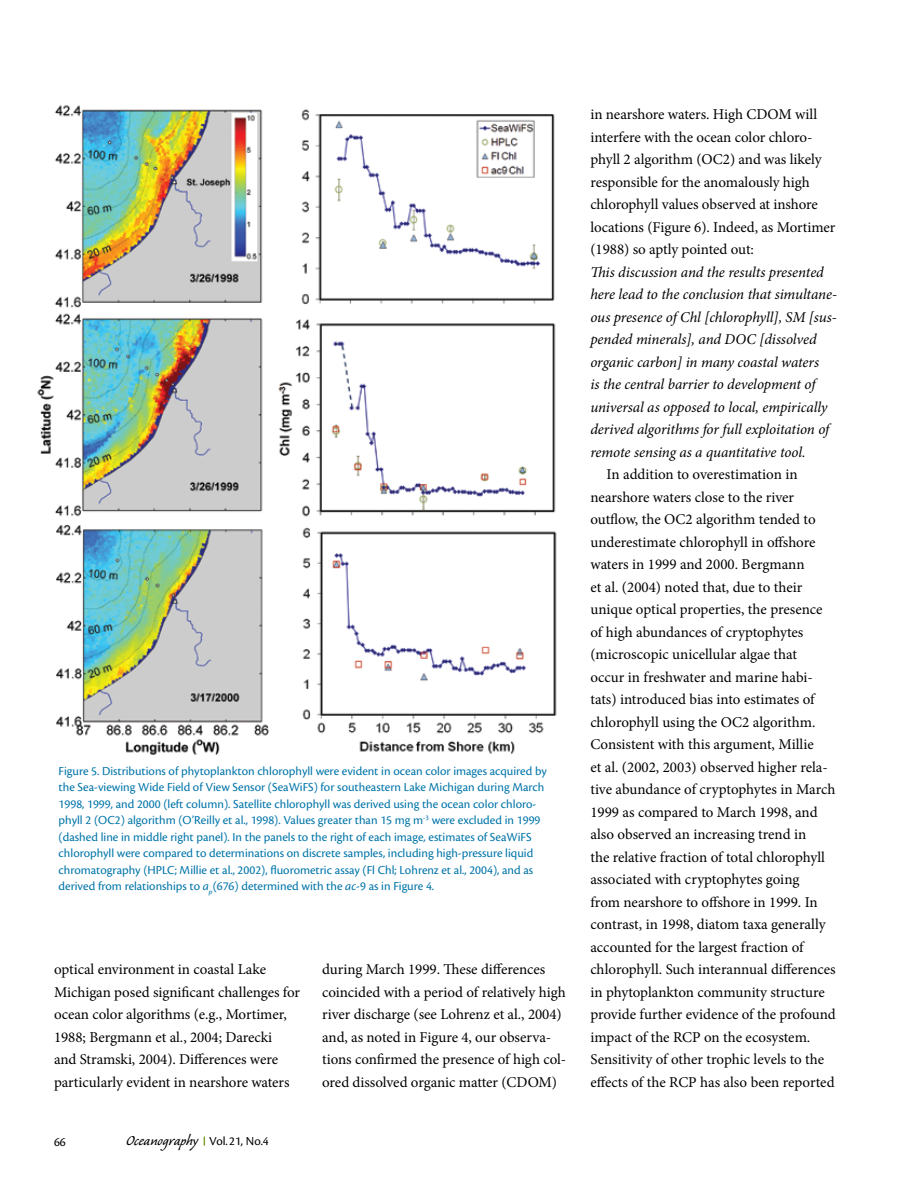
<style>
.page{position:relative;width:918px;height:1188px;background:#fff}
.page>*{position:absolute;margin:0;border:0;box-sizing:border-box;transform-origin:0 0}
.t1{font:18px "Caliban";color:#000}
.t2{font:15px/22.5px "Minion Pro";letter-spacing:-.005em;color:#000}
.t3{font:italic 15px/22.5px "Minion Pro";letter-spacing:-.01em;color:#000}
.t4{font:12.75px/16.5px "Cronos Pro";color:#0075a9}
.t5{font:12.75px "Cronos Pro";color:#000}
.s1{font-style:italic}
.s2{font-family:"Cronos Pro";font-size:12.75px}
</style>
<div class="page">
<img style="left:37px;top:105px;width:520px;height:650px">
<p class="t4" style="left:59px;top:762px;width:490px">Figure 5. Distributions of phytoplankton chlorophyll were evident in ocean color images acquired by the Sea-viewing Wide Field of View Sensor (SeaWiFS) for southeastern Lake Michigan during March 1998, 1999, and 2000 (left column). Satellite chlorophyll was derived using the ocean color chloro&shy;phyll 2 (OC2) algorithm (O’Reilly et al., 1998). Values greater than 15 mg m<sup>-3</sup> were excluded in 1999 (dashed line in middle right panel). In the panels to the right of each image, estimates of SeaWiFS chlorophyll were compared to determinations on discrete samples, including high-pressure liquid chromatography (HPLC; Millie et al., 2002), fluorometric assay (Fl Chl; Lohrenz et al., 2004), and as derived from relationships to <span class="s1">a</span><sub>p</sub>(676) determined with the <span class="s1">ac</span>-9 as in Figure 4.</p>
<p class="t2" style="left:54px;top:958px;width:248px">optical environment in coastal Lake Michigan posed significant challenges for ocean color algorithms (e.g., Mortimer, 1988; Bergmann et al., 2004; Darecki<br>and Stramski, 2004). Differences were particularly evident in nearshore waters</p>
<p class="t2" style="left:322px;top:958px;width:246px">during March 1999. These differences coincided with a period of relatively high river discharge (see Lohrenz et al., 2004) and, as noted in Figure 4, our observa&shy;tions confirmed the presence of high col&shy;ored dissolved organic matter (CDOM)</p>
<p class="t5" style="left:54px;top:1134px;width:13px">66</p>
<p class="t1" style="left:126px;top:1132px;width:144px">Oceanography <span class="s2">Vol.21, No.4</span></p>
<p class="t2" style="left:590px;top:103px;width:247px">in nearshore waters. High CDOM will interfere with the ocean color chloro&shy;phyll 2 algorithm (OC2) and was likely responsible for the anomalously high chlorophyll values observed at inshore locations (Figure 6). Indeed, as Mortimer (1988) so aptly pointed out:</p>
<p class="t3" style="left:590px;top:261px;width:248px">This discussion and the results presented here lead to the conclusion that simultane&shy;ous presence of Chl [chlorophyll], SM [sus&shy;pended minerals], and DOC [dissolved organic carbon] in many coastal waters<br>is the central barrier to development of universal as opposed to local, empirically derived algorithms for full exploitation of remote sensing as a quantitative tool.</p>
<p class="t2" style="left:590px;top:463px;width:247px;text-indent:16px">In addition to overestimation in nearshore waters close to the river outflow, the OC2 algorithm tended to underestimate chlorophyll in offshore waters in 1999 and 2000. Bergmann<br>et al. (2004) noted that, due to their unique optical properties, the presence of high abundances of cryptophytes (microscopic unicellular algae that<br>occur in freshwater and marine habi&shy;tats) introduced bias into estimates of chlorophyll using the OC2 algorithm.<br>Consistent with this argument, Millie<br>et al. (2002, 2003) observed higher rela&shy;tive abundance of cryptophytes in March 1999 as compared to March 1998, and also observed an increasing trend in<br>the relative fraction of total chlorophyll associated with cryptophytes going<br>from nearshore to offshore in 1999. In contrast, in 1998, diatom taxa generally accounted for the largest fraction of chlorophyll. Such interannual differences in phytoplankton community structure provide further evidence of the profound impact of the RCP on the ecosystem.<br>Sensitivity of other trophic levels to the effects of the RCP has also been reported</p>
</div>
